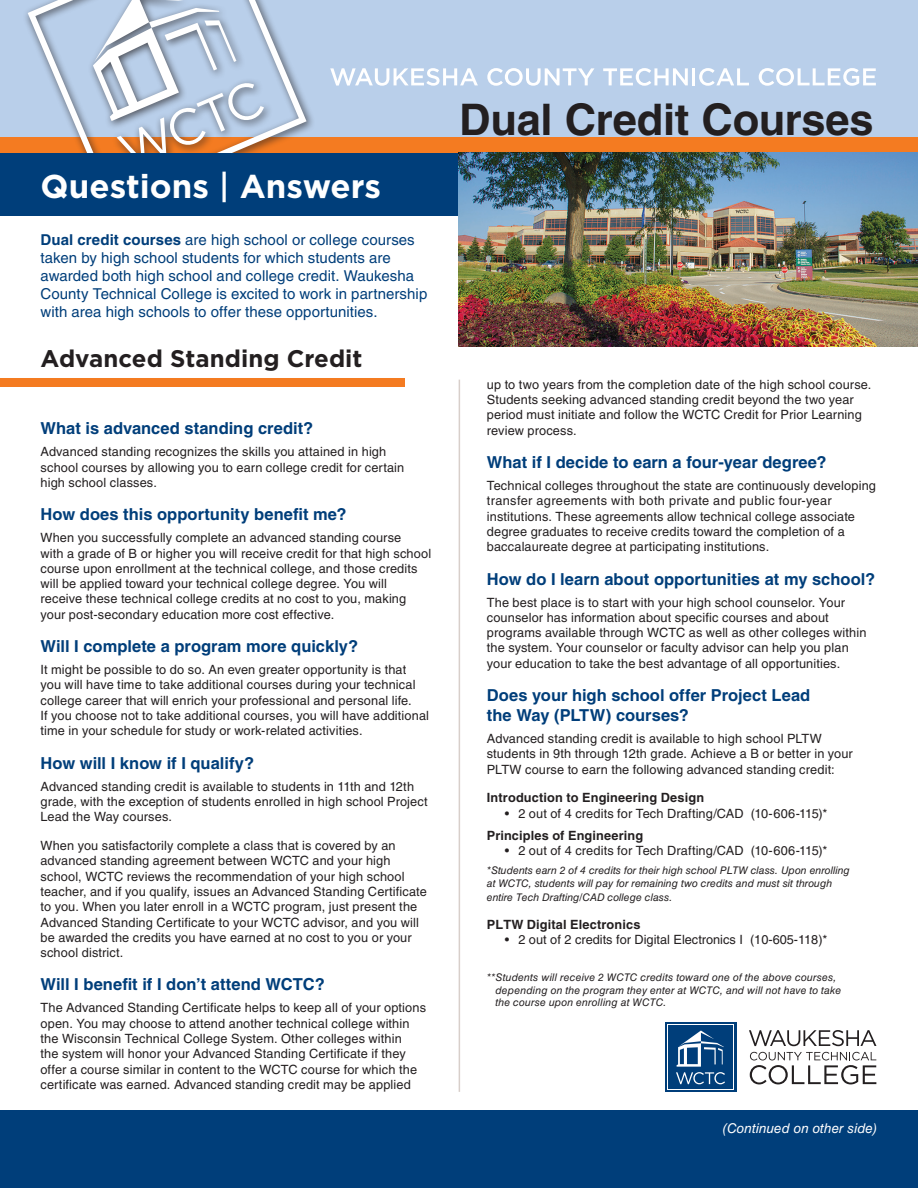
<style>
.page{position:relative;width:918px;height:1188px;background:#fff}
.page>*{position:absolute;margin:0;border:0;box-sizing:border-box;transform-origin:0 0}
.t1{font:700 43.5px "Helvetica LT Std";letter-spacing:-.005em;color:#231f20}
.t2{font:700 33px "Gotham";color:#fff}
.t3{font:700 24px "Gotham";color:#231f20}
.t4{font:700 16.5px/19.8px "Helvetica LT Std";color:#003e7a}
.t5{font:15px/18px "Helvetica LT Std";letter-spacing:.005em;color:#003e7a}
.t6{font:italic 13.5px "Helvetica LT Std";letter-spacing:.005em;color:#fff}
.t7{font:12.75px/15.3px "Helvetica LT Std";letter-spacing:.01em;color:#231f20}
.t8{font:700 12.75px "Helvetica LT Std";letter-spacing:.01em;color:#231f20}
.t9{font:italic 10.5px/13px "Helvetica LT Std";color:#231f20}
.s1{font-weight:500}
.s2{font-weight:700}
</style>
<div class="page">
<div style="left:0;top:0;width:918px;height:137px;background:#b9cfea"></div>
<div style="left:0;top:137px;width:918px;height:16px;background:#f47b21"></div>
<svg style="left:665px;top:1023px;width:71px;height:69px"></svg>
<svg style="left:749px;top:1030px;width:127px;height:16px"></svg>
<svg style="left:750px;top:1052px;width:126px;height:32px"></svg>
<svg style="left:667px;top:1025px;width:67px;height:65px"></svg>
<div style="left:668px;top:1026px;width:65px;height:63px;background:#003e7a"></div>
<svg style="left:676px;top:1031px;width:49px;height:53px"></svg>
<div style="left:0;top:1111px;width:918px;height:77px;background:#003e7a"></div>
<div style="left:0;top:378px;width:405px;height:9px;background:#f47b21"></div>
<svg style="left:487px;top:68px;width:107px;height:18px"></svg>
<svg style="left:603px;top:68px;width:85px;height:18px"></svg>
<hr style="left:692px;top:68px;width:3px;height:17px;background:#fff">
<svg style="left:699px;top:68px;width:50px;height:18px"></svg>
<svg style="left:759px;top:68px;width:117px;height:18px"></svg>
<div style="left:23px;top:0;width:293px;height:215px;background:#231f20;opacity:.75"></div>
<svg style="left:28px;top:0;width:279px;height:153px"></svg>
<svg style="left:299px;top:0;width:179px;height:86px"></svg>
<svg style="left:93px;top:0;width:171px;height:153px"></svg>
<div style="left:0;top:153px;width:540px;height:63px;background:#003e7a"></div>
<hr style="left:459px;top:380px;width:1px;height:712px;background:#d8cfca">
<img style="left:459px;top:153px;width:459px;height:194px">
<h2 class="t2" style="left:40px;top:164px;width:342px">Questions <span class="s1">|</span> Answers</h2>
<p class="t5" style="left:40px;top:231px;width:388px"><span class="s2">Dual credit courses</span> are high school or college courses taken by high school students for which students are awarded both high school and college credit. Waukesha County Technical College is excited to work in partnership with area high schools to offer these opportunities.</p>
<h3 class="t3" style="left:40px;top:343px;width:324px">Advanced Standing Credit</h3>
<p class="t4" style="left:40px;top:418px;width:274px">What is advanced standing credit?</p>
<p class="t7" style="left:40px;top:444px;width:365px">Advanced standing recognizes the skills you attained in high school courses by allowing you to earn college credit for certain high school classes.</p>
<p class="t4" style="left:40px;top:504px;width:308px">How does this opportunity benefit me?</p>
<p class="t7" style="left:40px;top:530px;width:392px">When you successfully complete an advanced standing course<br>with a grade of B or higher you will receive credit for that high school course upon enrollment at the technical college, and those credits will be applied toward your technical college degree. You will receive these technical college credits at no cost to you, making your post-secondary education more cost effective.</p>
<p class="t4" style="left:40px;top:636px;width:319px">Will I complete a program more quickly?</p>
<p class="t7" style="left:40px;top:662px;width:390px">It might be possible to do so. An even greater opportunity is that you will have time to take additional courses during your technical college career that will enrich your professional and personal life.<br>If you choose not to take additional courses, you will have additional time in your schedule for study or work-related activities.</p>
<p class="t4" style="left:40px;top:753px;width:215px">How will I know if I qualify?</p>
<p class="t7" style="left:40px;top:778px;width:389px">Advanced standing credit is available to students in 11th and 12th grade, with the exception of students enrolled in high school Project<br>Lead the Way courses.</p>
<p class="t7" style="left:40px;top:838px;width:388px">When you satisfactorily complete a class that is covered by an advanced standing agreement between WCTC and your high school, WCTC reviews the recommendation of your high school teacher, and if you qualify, issues an Advanced Standing Certificate to you. When you later enroll in a WCTC program, just present the Advanced Standing Certificate to your WCTC advisor, and you will be awarded the credits you have earned at no cost to you or your school district.</p>
<p class="t4" style="left:40px;top:974px;width:286px">Will I benefit if I don’t attend WCTC?</p>
<p class="t7" style="left:40px;top:1000px;width:387px">The Advanced Standing Certificate helps to keep all of your options open. You may choose to attend another technical college within the Wisconsin Technical College System. Other colleges within<br>the system will honor your Advanced Standing Certificate if they offer a course similar in content to the WCTC course for which the certificate was earned. Advanced standing credit may be applied</p>
<h1 class="t1" style="left:459px;top:93px;width:416px">Dual Credit Courses</h1>
<p class="t7" style="left:487px;top:377px;width:386px">up to two years from the completion date of the high school course.<br>Students seeking advanced standing credit beyond the two year period must initiate and follow the WCTC Credit for Prior Learning review process.</p>
<p class="t4" style="left:487px;top:452px;width:341px">What if I decide to earn a four-year degree?</p>
<p class="t7" style="left:487px;top:478px;width:391px">Technical colleges throughout the state are continuously developing transfer agreements with both private and public four-year institutions. These agreements allow technical college associate degree graduates to receive credits toward the completion of a baccalaureate degree at participating institutions.</p>
<p class="t4" style="left:487px;top:569px;width:390px">How do I learn about opportunities at my school?</p>
<p class="t7" style="left:487px;top:594px;width:381px">The best place is to start with your high school counselor. Your counselor has information about specific courses and about programs available through WCTC as well as other colleges within the system. Your counselor or faculty advisor can help you plan your education to take the best advantage of all opportunities.</p>
<p class="t4" style="left:487px;top:685px;width:325px">Does your high school offer Project Lead the Way (PLTW) courses?</p>
<p class="t7" style="left:487px;top:731px;width:368px">Advanced standing credit is available to high school PLTW students in 9th through 12th grade. Achieve a B or better in your<br>PLTW course to earn the following advanced standing credit:</p>
<p class="t8" style="left:487px;top:790px;width:219px">Introduction to Engineering Design</p>
<p class="t7" style="left:505px;top:805px;width:324px">• 2 out of 4 credits for Tech Drafting/CAD (10-606-115)*</p>
<p class="t8" style="left:487px;top:827px;width:158px">Principles of Engineering</p>
<p class="t7" style="left:505px;top:843px;width:324px">• 2 out of 4 credits for Tech Drafting/CAD (10-606-115)*</p>
<p class="t9" style="left:487px;top:864px;width:365px">*Students earn 2 of 4 credits for their high school PLTW class. Upon enrolling at WCTC, students will pay for remaining two credits and must sit through entire Tech Drafting/CAD college class.</p>
<p class="t8" style="left:487px;top:916px;width:155px">PLTW Digital Electronics</p>
<p class="t7" style="left:505px;top:932px;width:324px">• 2 out of 2 credits for Digital Electronics I (10-605-118)*</p>
<p class="t9" style="left:495px;top:971px;width:347px;line-height:12.6px;text-indent:-9px">**Students will receive 2 WCTC credits toward one of the above courses, depending on the program they enter at WCTC, and will not have to take the course upon enrolling at WCTC.</p>
<p class="t6" style="left:723px;top:1120px;width:156px">(Continued on other side)</p>
</div>
